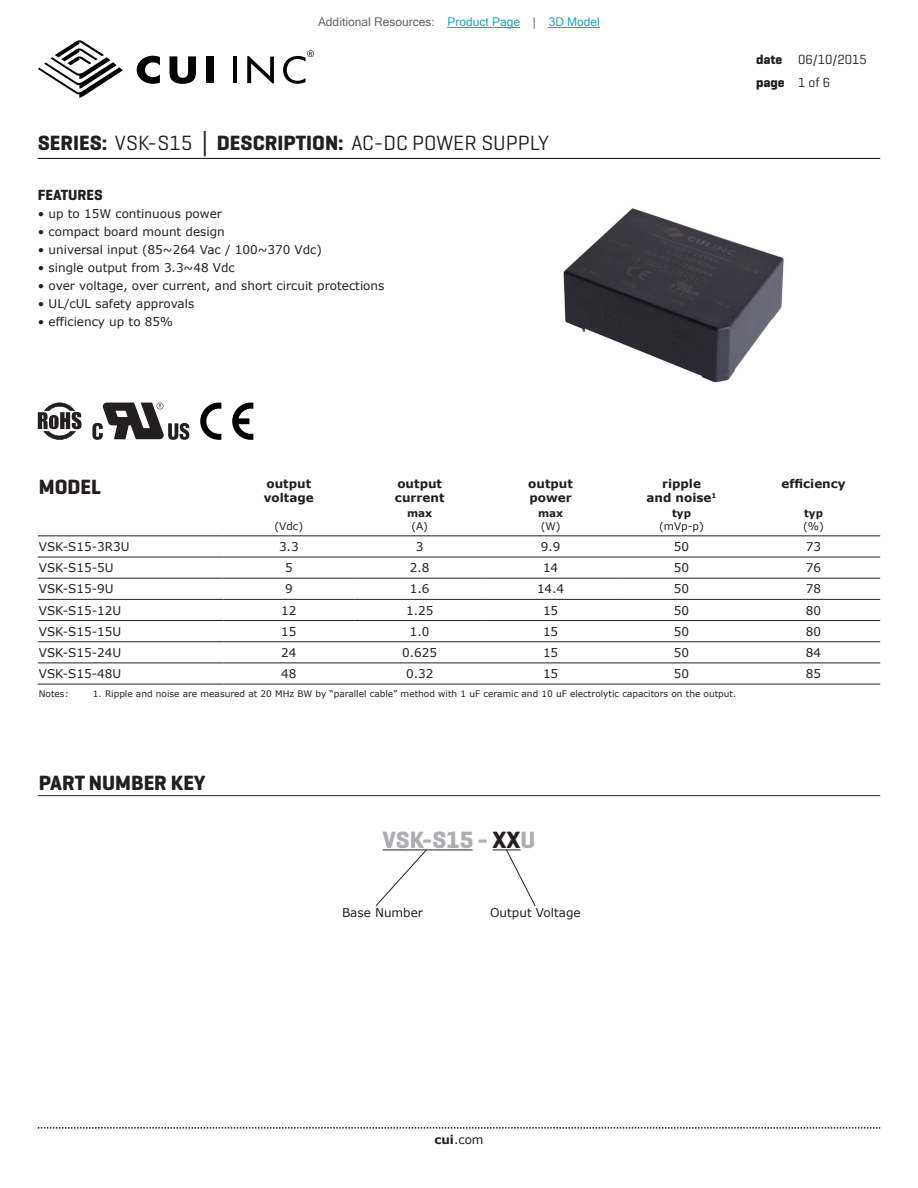
<style>
.page{position:relative;width:918px;height:1188px;background:#fff}
.page>*{position:absolute;margin:0;border:0;box-sizing:border-box;transform-origin:0 0}
.t1{font:700 24px "Geogrotesque";color:#adaeb2}
.t2{font:21px "Geogrotesque";color:#231f20}
.t3{font:700 21px "Geogrotesque";color:#231f20}
.t4{font:700 15px "Geogrotesque";color:#231f20}
.t5{font:13.5px/22.5px "Geogrotesque";color:#231f20}
.t6{font:12px "Verdana";color:#231f20}
.t7{font:700 12px/14.4px "Verdana";color:#231f20}
.t8{font:12px "Microsoft Sans Serif";color:#63676b}
.t9{font:10.5px "Verdana";color:#231f20}
.t10{font:700 10.5px "Verdana";color:#231f20}
.t11{font:9px "Verdana";color:#231f20}
.s1{color:#23a4c6}
.s2{font-weight:700}
.s3{font-family:"Verdana";font-weight:700}
.s4{color:#231f20}
</style>
<div class="page">
<hr style="left:38px;top:158px;width:842px;height:1px;background:#231f20">
<svg style="left:38px;top:40px;width:85px;height:58px"></svg>
<hr style="left:233px;top:56px;width:3px;height:27px;background:#040503">
<svg style="left:247px;top:56px;width:27px;height:27px"></svg>
<svg style="left:137px;top:56px;width:23px;height:28px"></svg>
<svg style="left:169px;top:56px;width:27px;height:28px"></svg>
<div style="left:206px;top:56px;width:8px;height:27px;background:#040503"></div>
<svg style="left:283px;top:50px;width:31px;height:34px"></svg>
<svg style="left:38px;top:1127px;width:842px;height:2px"></svg>
<hr style="left:38px;top:535px;width:185px;height:1px;background:#231f20">
<hr style="left:223px;top:535px;width:131px;height:1px;background:#231f20">
<hr style="left:354px;top:535px;width:131px;height:1px;background:#231f20">
<hr style="left:485px;top:535px;width:131px;height:1px;background:#231f20">
<hr style="left:616px;top:535px;width:131px;height:1px;background:#231f20">
<hr style="left:747px;top:535px;width:133px;height:1px;background:#231f20">
<hr style="left:38px;top:557px;width:185px;height:1px;background:#231f20">
<hr style="left:223px;top:557px;width:131px;height:1px;background:#231f20">
<hr style="left:354px;top:557px;width:131px;height:1px;background:#231f20">
<hr style="left:485px;top:557px;width:131px;height:1px;background:#231f20">
<hr style="left:616px;top:557px;width:131px;height:1px;background:#231f20">
<hr style="left:747px;top:557px;width:133px;height:1px;background:#231f20">
<hr style="left:38px;top:578px;width:185px;height:1px;background:#231f20">
<hr style="left:223px;top:578px;width:131px;height:1px;background:#231f20">
<hr style="left:354px;top:578px;width:131px;height:1px;background:#231f20">
<hr style="left:485px;top:578px;width:131px;height:1px;background:#231f20">
<hr style="left:616px;top:578px;width:131px;height:1px;background:#231f20">
<hr style="left:747px;top:578px;width:133px;height:1px;background:#231f20">
<hr style="left:38px;top:599px;width:185px;height:1px;background:#231f20">
<hr style="left:223px;top:599px;width:131px;height:1px;background:#231f20">
<hr style="left:354px;top:599px;width:131px;height:1px;background:#231f20">
<hr style="left:485px;top:599px;width:131px;height:1px;background:#231f20">
<hr style="left:616px;top:599px;width:131px;height:1px;background:#231f20">
<hr style="left:747px;top:599px;width:133px;height:1px;background:#231f20">
<hr style="left:38px;top:620px;width:185px;height:1px;background:#231f20">
<hr style="left:223px;top:620px;width:131px;height:1px;background:#231f20">
<hr style="left:354px;top:620px;width:131px;height:1px;background:#231f20">
<hr style="left:485px;top:620px;width:131px;height:1px;background:#231f20">
<hr style="left:616px;top:620px;width:131px;height:1px;background:#231f20">
<hr style="left:747px;top:620px;width:133px;height:1px;background:#231f20">
<hr style="left:38px;top:641px;width:185px;height:1px;background:#231f20">
<hr style="left:223px;top:641px;width:131px;height:1px;background:#231f20">
<hr style="left:354px;top:641px;width:131px;height:1px;background:#231f20">
<hr style="left:485px;top:641px;width:131px;height:1px;background:#231f20">
<hr style="left:616px;top:641px;width:131px;height:1px;background:#231f20">
<hr style="left:747px;top:641px;width:133px;height:1px;background:#231f20">
<hr style="left:38px;top:663px;width:185px;height:1px;background:#231f20">
<hr style="left:223px;top:663px;width:131px;height:1px;background:#231f20">
<hr style="left:354px;top:663px;width:131px;height:1px;background:#231f20">
<hr style="left:485px;top:663px;width:131px;height:1px;background:#231f20">
<hr style="left:616px;top:663px;width:131px;height:1px;background:#231f20">
<hr style="left:747px;top:663px;width:133px;height:1px;background:#231f20">
<hr style="left:38px;top:684px;width:185px;height:1px;background:#231f20">
<hr style="left:223px;top:684px;width:131px;height:1px;background:#231f20">
<hr style="left:354px;top:684px;width:131px;height:1px;background:#231f20">
<hr style="left:485px;top:684px;width:131px;height:1px;background:#231f20">
<hr style="left:616px;top:684px;width:131px;height:1px;background:#231f20">
<hr style="left:747px;top:684px;width:133px;height:1px;background:#231f20">
<img style="left:563px;top:208px;width:221px;height:175px">
<svg style="left:200px;top:403px;width:53px;height:37px"></svg>
<svg style="left:92px;top:403px;width:97px;height:37px"></svg>
<svg style="left:38px;top:403px;width:44px;height:37px"></svg>
<hr style="left:38px;top:795px;width:842px;height:1px;background:#231f20">
<hr style="left:383px;top:850px;width:90px;height:1px;background:#231f20">
<svg style="left:375px;top:849px;width:52px;height:57px"></svg>
<svg style="left:493px;top:849px;width:43px;height:57px"></svg>
<hr style="left:448px;top:27px;width:72px;height:1px;background:#23a4c6">
<hr style="left:549px;top:27px;width:51px;height:1px;background:#23a4c6">
<p class="t8" style="left:318px;top:15px;width:283px">Additional Resources: <span class="s1">Product Page</span> | <span class="s1">3D Model</span></p>
<h2 class="t2" style="left:38px;top:130px;width:513px"><span class="s2">SERIES:</span> VSK-S15 <span class="s3">│</span> <span class="s2">DESCRIPTION:</span> AC-DC POWER SUPPLY</h2>
<p class="t4" style="left:38px;top:186px;width:67px">FEATURES</p>
<p class="t6" style="left:38px;top:206px;width:186px">• up to 15W continuous power</p>
<p class="t6" style="left:38px;top:224px;width:189px">• compact board mount design</p>
<p class="t6" style="left:38px;top:242px;width:286px">• universal input (85~264 Vac / 100~370 Vdc)</p>
<p class="t6" style="left:38px;top:260px;width:199px">• single output from 3.3~48 Vdc</p>
<p class="t6" style="left:38px;top:278px;width:348px">• over voltage, over current, and short circuit protections</p>
<p class="t6" style="left:38px;top:296px;width:158px">• UL/cUL safety approvals</p>
<p class="t6" style="left:38px;top:314px;width:137px">• efficiency up to 85%</p>
<p class="t5" style="left:756px;top:48px;width:112px"><span class="s2">date</span> 06/10/2015 <span class="s2">page</span> 1 of 6</p>
<h2 class="t3" style="left:39px;top:474px;width:64px">MODEL</h2>
<p class="t7" style="left:264px;top:476px;width:51px">output voltage</p>
<p class="t7" style="left:395px;top:476px;width:51px">output current</p>
<p class="t7" style="left:528px;top:476px;width:46px">output power</p>
<p class="t7" style="left:647px;top:476px;width:72px;text-align:center">ripple<br>and noise<sup>1</sup></p>
<p class="t7" style="left:781px;top:476px;width:66px">efficiency</p>
<p class="t9" style="left:274px;top:519px;width:30px">(Vdc)</p>
<p class="t10" style="left:672px;top:506px;width:20px">typ</p>
<p class="t9" style="left:659px;top:519px;width:46px">(mVp-p)</p>
<p class="t10" style="left:804px;top:506px;width:20px">typ</p>
<p class="t9" style="left:803px;top:519px;width:22px">(%)</p>
<p class="t10" style="left:407px;top:506px;width:27px">max</p>
<p class="t9" style="left:411px;top:519px;width:18px">(A)</p>
<p class="t10" style="left:538px;top:506px;width:27px">max</p>
<p class="t9" style="left:541px;top:519px;width:21px">(W)</p>
<p class="t6" style="left:39px;top:538px;width:92px">VSK-S15-3R3U</p>
<p class="t6" style="left:279px;top:538px;width:21px">3.3</p>
<p class="t6" style="left:416px;top:538px;width:9px">3</p>
<p class="t6" style="left:541px;top:538px;width:21px">9.9</p>
<p class="t6" style="left:674px;top:538px;width:17px">50</p>
<p class="t6" style="left:806px;top:538px;width:17px">73</p>
<p class="t6" style="left:39px;top:560px;width:76px">VSK-S15-5U</p>
<p class="t6" style="left:285px;top:560px;width:9px">5</p>
<p class="t6" style="left:410px;top:560px;width:21px">2.8</p>
<p class="t6" style="left:543px;top:560px;width:17px">14</p>
<p class="t6" style="left:674px;top:560px;width:17px">50</p>
<p class="t6" style="left:806px;top:560px;width:17px">76</p>
<p class="t6" style="left:39px;top:581px;width:76px">VSK-S15-9U</p>
<p class="t6" style="left:285px;top:581px;width:9px">9</p>
<p class="t6" style="left:410px;top:581px;width:21px">1.6</p>
<p class="t6" style="left:537px;top:581px;width:29px">14.4</p>
<p class="t6" style="left:674px;top:581px;width:17px">50</p>
<p class="t6" style="left:806px;top:581px;width:17px">78</p>
<p class="t6" style="left:39px;top:602px;width:84px">VSK-S15-12U</p>
<p class="t6" style="left:281px;top:602px;width:17px">12</p>
<p class="t6" style="left:406px;top:602px;width:29px">1.25</p>
<p class="t6" style="left:543px;top:602px;width:17px">15</p>
<p class="t6" style="left:674px;top:602px;width:17px">50</p>
<p class="t6" style="left:806px;top:602px;width:17px">80</p>
<p class="t6" style="left:39px;top:623px;width:84px">VSK-S15-15U</p>
<p class="t6" style="left:281px;top:623px;width:17px">15</p>
<p class="t6" style="left:410px;top:623px;width:21px">1.0</p>
<p class="t6" style="left:543px;top:623px;width:17px">15</p>
<p class="t6" style="left:674px;top:623px;width:17px">50</p>
<p class="t6" style="left:806px;top:623px;width:17px">80</p>
<p class="t6" style="left:39px;top:644px;width:84px">VSK-S15-24U</p>
<p class="t6" style="left:281px;top:644px;width:17px">24</p>
<p class="t6" style="left:402px;top:644px;width:36px">0.625</p>
<p class="t6" style="left:543px;top:644px;width:17px">15</p>
<p class="t6" style="left:674px;top:644px;width:17px">50</p>
<p class="t6" style="left:806px;top:644px;width:17px">84</p>
<p class="t6" style="left:39px;top:665px;width:84px">VSK-S15-48U</p>
<p class="t6" style="left:281px;top:665px;width:17px">48</p>
<p class="t6" style="left:406px;top:665px;width:29px">0.32</p>
<p class="t6" style="left:543px;top:665px;width:17px">15</p>
<p class="t6" style="left:674px;top:665px;width:17px">50</p>
<p class="t6" style="left:806px;top:665px;width:17px">85</p>
<p class="t11" style="left:39px;top:688px;width:31px">Notes:</p>
<p class="t11" style="left:93px;top:688px;width:645px">1. Ripple and noise are measured at 20 MHz BW by “parallel cable” method with 1 uF ceramic and 10 uF electrolytic capacitors on the output.</p>
<h2 class="t3" style="left:39px;top:769px;width:168px">PART NUMBER KEY</h2>
<h1 class="t1" style="left:383px;top:825px;width:154px">VSK-S15 - <span class="s4">XX</span>U</h1>
<p class="t6" style="left:342px;top:905px;width:83px">Base Number</p>
<p class="t6" style="left:490px;top:905px;width:92px">Output Voltage</p>
<p class="t6" style="left:434px;top:1131px;width:51px"><span class="s2">cui</span>.com</p>
</div>
